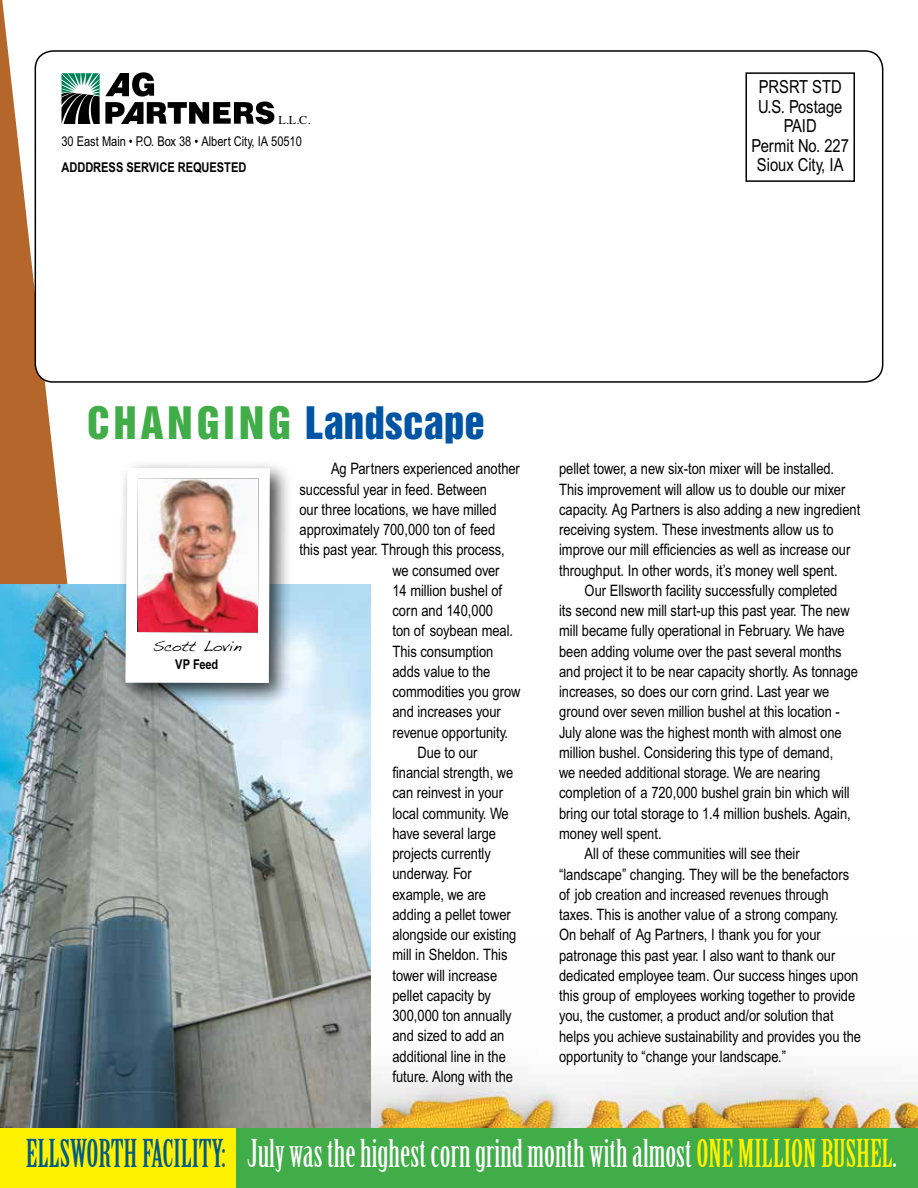
<style>
.page{position:relative;width:918px;height:1188px;background:#fff}
.page>*{position:absolute;margin:0;border:0;box-sizing:border-box;transform-origin:0 0}
.t1{font:40.95px "Helvetica Inserat";color:#0054a4}
.t2{font:37.5px "Birch Std";color:#fff}
.t3{font:18px/19.5px "Arial Narrow";color:#000;text-align:center}
.t4{font:15.75px/20.2px "Arial Narrow";color:#000}
.t5{font:13.5px "Arial Narrow";color:#000}
.t6{font:700 13.5px "Arial Narrow";color:#000}
.t7{font:12.15px "Times";color:#000}
.t8{font:12px "Dakota";color:#000}
.s1{color:#41ad49}
.s2{color:#005b88}
.s3{color:#fff200}
</style>
<div class="page">
<img style="left:371px;top:1070px;width:547px;height:58px">
<svg style="left:0;top:0;width:68px;height:584px;fill:#b5662a"></svg>
<div style="left:35px;top:51px;width:848px;height:331px;background:#fff;border-radius:18px"></div>
<div style="left:35px;top:50px;width:848px;height:333px;border:2px solid #000;border-radius:18px"></div>
<svg style="left:62px;top:72px;width:212px;height:52px"></svg>
<div style="left:746px;top:72px;width:109px;height:110px;border:2px solid #000"></div>
<img style="left:0;top:584px;width:371px;height:544px">
<div style="left:117px;top:459px;width:176px;height:247px;background:#000;opacity:.75"></div>
<svg style="left:125px;top:468px;width:145px;height:215px"></svg>
<img style="left:137px;top:478px;width:122px;height:154px">
<div style="left:0;top:1128px;width:918px;height:60px;background:#41ad49"></div>
<div style="left:0;top:1128px;width:235px;height:60px;background:#fff200"></div>
<p class="t7" style="left:279px;top:108px;width:33px">L.L.C.</p>
<p class="t5" style="left:62px;top:133px;width:242px">30 East Main • P.O. Box 38 • Albert City, IA 50510</p>
<p class="t6" style="left:62px;top:159px;width:186px">ADDDRESS SERVICE REQUESTED</p>
<p class="t3" style="left:752px;top:77px;width:99px">PRSRT STD<br>U.S. Postage<br>PAID<br>Permit No. 227<br>Sioux City, IA</p>
<h1 class="t1" style="left:87px;top:398px;width:399px"><span class="s1">CHANGING</span> Landscape</h1>
<p class="t4" style="left:331px;top:458px;width:190px">Ag Partners experienced another</p>
<p class="t4" style="left:300px;top:479px;width:189px">successful year in feed. Between</p>
<p class="t4" style="left:300px;top:499px;width:199px">our three locations, we have milled</p>
<p class="t4" style="left:300px;top:519px;width:197px">approximately 700,000 ton of feed</p>
<p class="t4" style="left:300px;top:539px;width:207px">this past year. Through this process,</p>
<p class="t4" style="left:392px;top:560px;width:109px">we consumed over</p>
<p class="t4" style="left:392px;top:580px;width:111px">14 million bushel of</p>
<p class="t4" style="left:392px;top:600px;width:102px">corn and 140,000</p>
<p class="t4" style="left:392px;top:620px;width:122px">ton of soybean meal.</p>
<p class="t4" style="left:392px;top:641px;width:102px">This consumption</p>
<p class="t4" style="left:392px;top:661px;width:99px">adds value to the</p>
<p class="t4" style="left:392px;top:681px;width:129px">commodities you grow</p>
<p class="t4" style="left:392px;top:701px;width:110px">and increases your</p>
<p class="t4" style="left:392px;top:722px;width:117px">revenue opportunity.</p>
<p class="t4" style="left:418px;top:742px;width:62px">Due to our</p>
<p class="t4" style="left:392px;top:762px;width:122px">financial strength, we</p>
<p class="t4" style="left:392px;top:782px;width:112px">can reinvest in your</p>
<p class="t4" style="left:392px;top:803px;width:118px">local community. We</p>
<p class="t4" style="left:392px;top:823px;width:105px">have several large</p>
<p class="t4" style="left:392px;top:843px;width:100px">projects currently</p>
<p class="t4" style="left:392px;top:863px;width:81px">underway. For</p>
<p class="t4" style="left:392px;top:884px;width:95px">example, we are</p>
<p class="t4" style="left:392px;top:904px;width:120px">adding a pellet tower</p>
<p class="t4" style="left:392px;top:924px;width:125px">alongside our existing</p>
<p class="t4" style="left:392px;top:945px;width:116px">mill in Sheldon. This</p>
<p class="t4" style="left:392px;top:965px;width:106px">tower will increase</p>
<p class="t4" style="left:392px;top:985px;width:100px">pellet capacity by</p>
<p class="t4" style="left:392px;top:1005px;width:121px">300,000 ton annually</p>
<p class="t4" style="left:392px;top:1026px;width:113px">and sized to add an</p>
<p class="t4" style="left:392px;top:1046px;width:115px">additional line in the</p>
<p class="t4" style="left:392px;top:1066px;width:122px">future. Along with the</p>
<p class="t8" style="left:152px;top:640px;width:90px">Scott Lovin</p>
<p class="t6" style="left:175px;top:656px;width:45px">VP Feed</p>
<p class="t4" style="left:559px;top:459px;width:303px">pellet tower, a new six-ton mixer will be installed.<br>This improvement will allow us to double our mixer capacity. Ag Partners is also adding a new ingredient receiving system. These investments allow us to improve our mill efficiencies as well as increase our throughput. In other words, it’s money well spent.</p>
<p class="t4" style="left:585px;top:580px;width:254px">Our Ellsworth facility successfully completed</p>
<p class="t4" style="left:559px;top:600px;width:292px">its second new mill start-up this past year. The new</p>
<p class="t4" style="left:559px;top:621px;width:287px">mill became fully operational in February. We have</p>
<p class="t4" style="left:559px;top:641px;width:284px">been adding volume over the past several months</p>
<p class="t4" style="left:559px;top:661px;width:300px">and project it to be near capacity shortly. As tonnage</p>
<p class="t4" style="left:559px;top:681px;width:272px">increases, so does our corn grind. Last year we</p>
<p class="t4" style="left:559px;top:702px;width:282px">ground over seven million bushel at this location -</p>
<p class="t4" style="left:559px;top:722px;width:284px">July alone was the highest month with almost one</p>
<p class="t4" style="left:559px;top:742px;width:276px">million bushel. Considering this type of demand,</p>
<p class="t4" style="left:559px;top:762px;width:263px">we needed additional storage. We are nearing</p>
<p class="t4" style="left:559px;top:783px;width:292px">completion of a 720,000 bushel grain bin which will</p>
<p class="t4" style="left:559px;top:803px;width:293px">bring our total storage to 1.4 million bushels. Again,</p>
<p class="t4" style="left:559px;top:823px;width:104px">money well spent.</p>
<p class="t4" style="left:585px;top:843px;width:217px">All of these communities will see their</p>
<p class="t4" style="left:559px;top:864px;width:292px">“landscape” changing. They will be the benefactors</p>
<p class="t4" style="left:559px;top:884px;width:271px">of job creation and increased revenues through</p>
<p class="t4" style="left:559px;top:904px;width:281px">taxes. This is another value of a strong company.</p>
<p class="t4" style="left:559px;top:924px;width:263px">On behalf of Ag Partners, I thank you for your</p>
<p class="t4" style="left:559px;top:945px;width:278px">patronage this past year. I also want to thank our</p>
<p class="t4" style="left:559px;top:965px;width:301px">dedicated employee team. Our success hinges upon</p>
<p class="t4" style="left:559px;top:985px;width:298px">this group of employees working together to provide</p>
<p class="t4" style="left:559px;top:1005px;width:276px">you, the customer, a product and/or solution that</p>
<p class="t4" style="left:559px;top:1026px;width:303px">helps you achieve sustainability and provides you the</p>
<p class="t4" style="left:559px;top:1046px;width:228px">opportunity to “change your landscape.”</p>
<h2 class="t2" style="left:26px;top:1133px;width:872px"><span class="s2">ELLSWORTH FACILITY:</span> July was the highest corn grind month with almost<span class="s3">ONE MILLION BUSHEL</span>.</h2>
</div>
